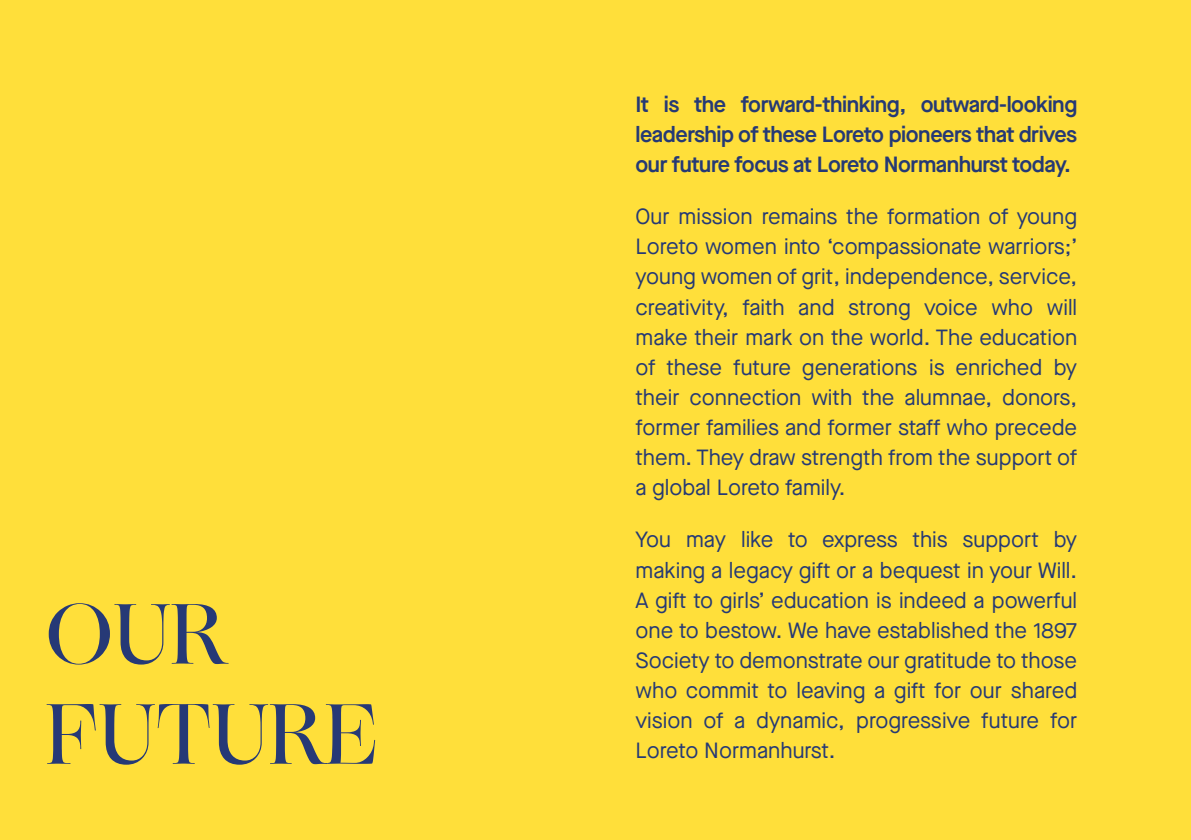
<style>
.page{position:relative;width:1191px;height:840px;background:#fff}
.page>*{position:absolute;margin:0;border:0;box-sizing:border-box;transform-origin:0 0}
.t1{font:500 86px/100px "Ogg";color:#263976}
.t2{font:22px/30px "Maison Neue";color:#253975;text-align:justify}
.t3{font:600 22px/30px "Maison Neue";letter-spacing:-.02em;color:#253975;text-align:justify}
</style>
<div class="page">
<div style="left:0;top:0;width:1191px;height:839px;background:#ffdf3a"></div>
<h1 class="t1" style="left:45px;top:584px;width:335px">OUR<br>FUTURE</h1>
<p class="t3" style="left:635px;top:88px;width:443px">It is the forward-thinking, outward-looking leadership of these Loreto pioneers that drives our future focus at Loreto Normanhurst today.</p>
<p class="t2" style="left:635px;top:201px;width:443px">Our mission remains the formation of young Loreto women into ‘compassionate warriors;’ young women of grit, independence, service, creativity, faith and strong voice who will make their mark on the world. The education of these future generations is enriched by their connection with the alumnae, donors, former families and former staff who precede them. They draw strength from the support of a global Loreto family.</p>
<p class="t2" style="left:635px;top:524px;width:443px">You may like to express this support by making a legacy gift or a bequest in your Will.<br>A gift to girls’ education is indeed a powerful one to bestow. We have established the 1897<br>Society to demonstrate our gratitude to those who commit to leaving a gift for our shared vision of a dynamic, progressive future for Loreto Normanhurst.</p>
</div>
